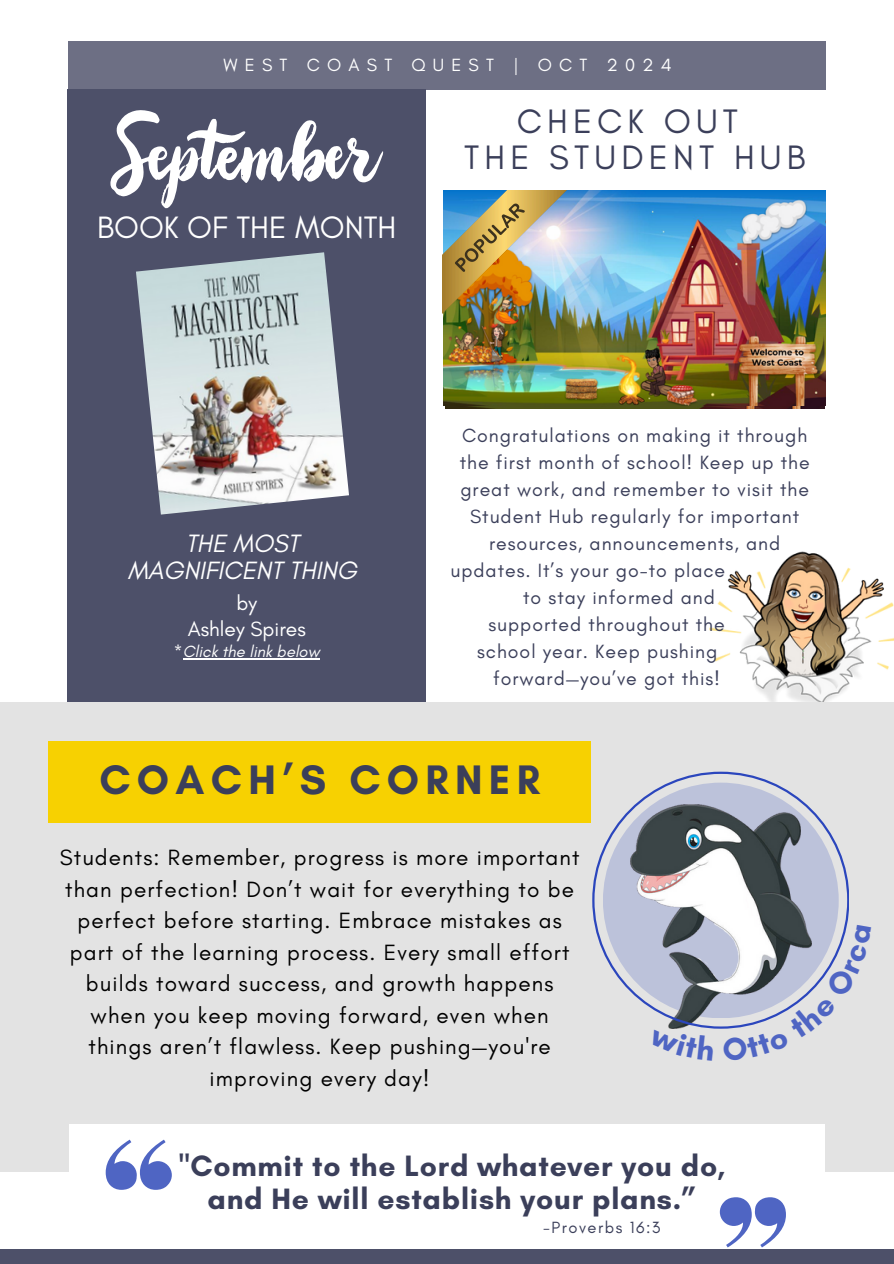
<style>
.page{position:relative;width:894px;height:1264px;background:#fff}
.page>*{position:absolute;margin:0;border:0;box-sizing:border-box;transform-origin:0 0}
.t1{font:700 42px "Glacial Indifference";letter-spacing:.15em;color:#3b3f5a}
.t2{font:34.5px/36px "Glacial Indifference";letter-spacing:.15em;color:#3b3f5a;text-align:center}
.t3{font:31.5px "Glacial Indifference";color:#fff}
.t4{font:700 30px/32.7px "Glacial Indifference";letter-spacing:.025em;color:#3b3f5a;text-align:center}
.t5{font:italic 25.5px/27px "Glacial Indifference";color:#fff;text-align:center}
.t6{font:22.5px/31.5px "Glacial Indifference";letter-spacing:.05em;color:#000;text-align:center}
.t7{font:21px/25.8px "Glacial Indifference";color:#fff;text-align:center}
.t8{font:19.5px "Glacial Indifference";letter-spacing:.05em;color:#3b3f5a}
.t9{font:18px "Glacial Indifference";letter-spacing:.4em;color:#fff}
.t10{font:italic 16.5px "Glacial Indifference";color:#fff}
.t11{font:16.5px "Glacial Indifference";letter-spacing:.09em;color:#3b3f5a}
</style>
<div class="page">
<div style="left:68px;top:89px;width:358px;height:613px;background:#4d5069"></div>
<img style="left:709px;top:551px;width:184px;height:151px">
<div style="left:0;top:702px;width:893px;height:469px;background:#e3e3e3"></div>
<div style="left:69px;top:1124px;width:755px;height:139px;background:#fff"></div>
<div style="left:0;top:1249px;width:893px;height:14px;background:#4d5069"></div>
<div style="left:48px;top:741px;width:542px;height:81px;background:#f7d101"></div>
<svg style="left:106px;top:1139px;width:66px;height:50px"></svg>
<svg style="left:719px;top:1197px;width:66px;height:50px"></svg>
<svg style="left:110px;top:110px;width:273px;height:98px"></svg>
<div style="left:68px;top:41px;width:757px;height:48px;background:#6d6f84"></div>
<svg style="left:592px;top:771px;width:256px;height:257px"></svg>
<img style="left:136px;top:252px;width:213px;height:262px">
<img style="left:443px;top:191px;width:382px;height:215px">
<img style="left:442px;top:191px;width:124px;height:122px">
<hr style="left:183px;top:658px;width:136px;height:1px;background:#fff">
<svg style="left:722px;top:925px;width:126px;height:104px"></svg>
<p class="t9" style="left:223px;top:54px;width:449px">WEST COAST QUEST | OCT 2024</p>
<h3 class="t3" style="left:97px;top:208px;width:301px">BOOK OF THE MONTH</h3>
<h2 class="t2" style="left:464px;top:103px;width:342px">CHECK OUT<br>THE STUDENT HUB</h2>
<p class="t5" style="left:128px;top:529px;width:230px">THE MOST<br>MAGNIFICENT THING</p>
<p class="t7" style="left:188px;top:589px;width:119px">by<br>Ashley Spires</p>
<p class="t10" style="left:174px;top:641px;width:147px">*Click the link below</p>
<p class="t8" style="left:462px;top:423px;width:347px">Congratulations on making it through</p>
<p class="t8" style="left:459px;top:450px;width:351px">the first month of school! Keep up the</p>
<p class="t8" style="left:460px;top:477px;width:350px">great work, and remember to visit the</p>
<p class="t8" style="left:470px;top:504px;width:330px">Student Hub regularly for important</p>
<p class="t8" style="left:489px;top:531px;width:292px">resources, announcements, and</p>
<p class="t8" style="left:450px;top:558px;width:276px">updates. It’s your go-to place</p>
<p class="t8" style="left:523px;top:585px;width:193px">to stay informed and</p>
<p class="t8" style="left:488px;top:612px;width:238px">supported throughout the</p>
<p class="t8" style="left:477px;top:639px;width:242px">school year. Keep pushing</p>
<p class="t8" style="left:493px;top:666px;width:228px">forward—you’ve got this!</p>
<h1 class="t1" style="left:99px;top:754px;width:442px">COACH’S CORNER</h1>
<p class="t6" style="left:60px;top:841px;width:521px">Students: Remember, progress is more important than perfection! Don’t wait for everything to be perfect before starting. Embrace mistakes as part of the learning process. Every small effort builds toward success, and growth happens when you keep moving forward, even when things aren’t flawless. Keep pushing—you're improving every day!</p>
<p class="t4" style="left:179px;top:1149px;width:547px">"Commit to the Lord whatever you do, and He will establish your plans.”</p>
<p class="t11" style="left:543px;top:1216px;width:119px">-Proverbs 16:3</p>
</div>
